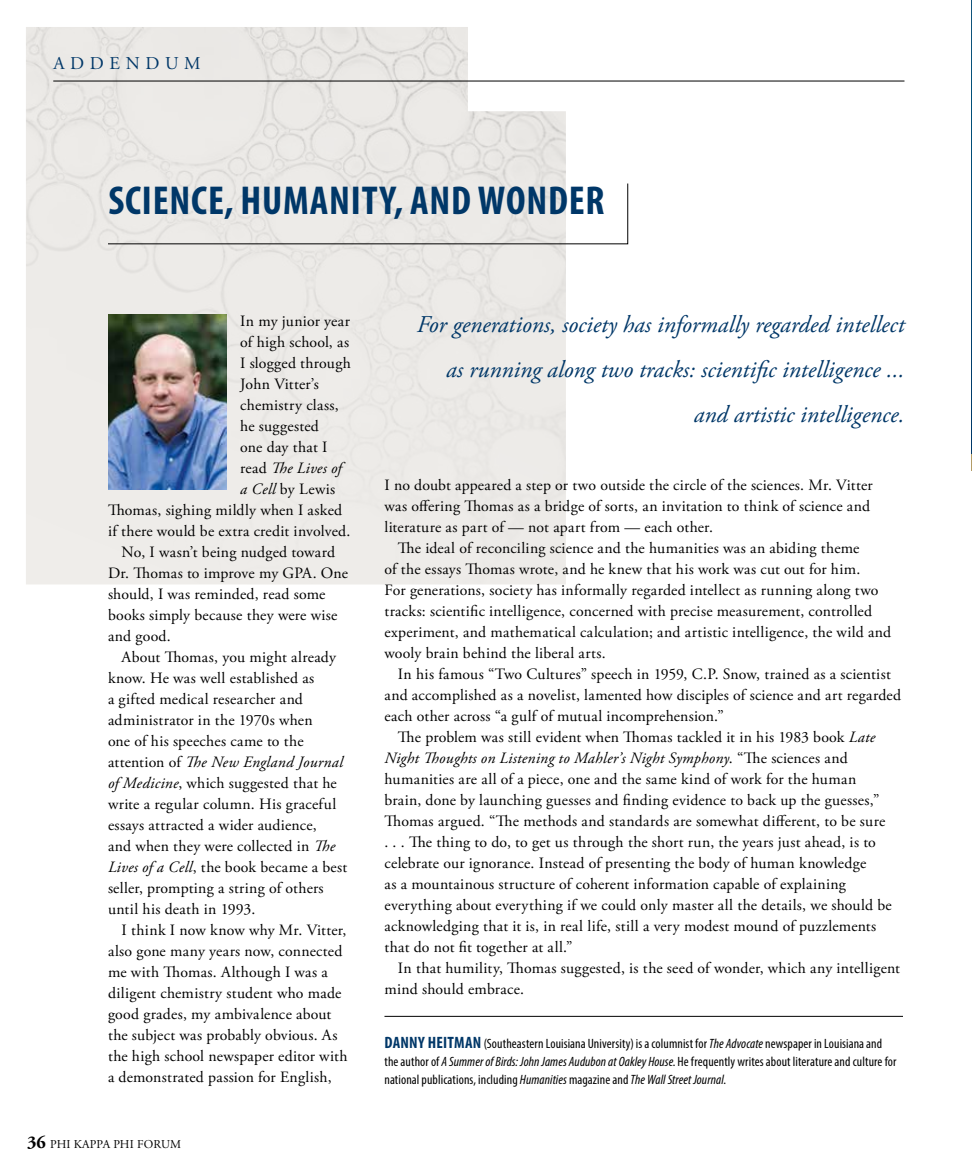
<style>
.page{position:relative;width:972px;height:1175px;background:#fff}
.page>*{position:absolute;margin:0;border:0;box-sizing:border-box;transform-origin:0 0}
.t1{font:700 condensed 40.5px "Myriad Pro";letter-spacing:.02em;color:#003768}
.t2{font:italic 24px/45px "Adobe Garamond Pro";color:#003768;text-align:right}
.t3{font:18px "Adobe Garamond Pro";letter-spacing:.315em;color:#003768}
.t4{font:15.75px/21px "Adobe Garamond Pro";letter-spacing:.015em;color:#000}
.t5{font:italic 15.75px "Adobe Garamond Pro";letter-spacing:.015em;color:#000}
.t6{font:condensed 13.5px/18px "Myriad Pro";letter-spacing:.005em;color:#000}
.t7{font:12px "Adobe Garamond Pro";letter-spacing:.015em;color:#000}
.s1{font-style:normal}
.s2{font-style:italic}
.s3{font-weight:700;font-size:18px}
.s4{font-weight:700;font-size:16.5px;color:#003768}
</style>
<div class="page">
<img style="left:26px;top:27px;width:540px;height:557px">
<img style="left:108px;top:315px;width:119px;height:175px">
<hr style="left:384px;top:1016px;width:519px;height:1px;background:#000">
<hr style="left:53px;top:81px;width:851px;height:1px;background:#000">
<svg style="left:107px;top:183px;width:521px;height:61px;background:#e9e7e5"></svg>
<hr style="left:971px;top:306px;width:1px;height:165px;background:#b39c67">
<svg style="left:971px;top:0;width:1px;height:454px"></svg>
<p class="t3" style="left:53px;top:52px;width:149px">ADDENDUM</p>
<h1 class="t1" style="left:108px;top:175px;width:498px">SCIENCE, HUMANITY, AND WONDER</h1>
<p class="t4" style="left:240px;top:311px;width:111px">In my junior year</p>
<p class="t4" style="left:240px;top:332px;width:110px">of high school, as</p>
<p class="t4" style="left:240px;top:353px;width:112px">I slogged through</p>
<p class="t4" style="left:240px;top:374px;width:80px">John Vitter’s</p>
<p class="t4" style="left:240px;top:395px;width:100px">chemistry class,</p>
<p class="t4" style="left:240px;top:416px;width:80px">he suggested</p>
<p class="t4" style="left:240px;top:437px;width:89px">one day that I</p>
<p class="t5" style="left:240px;top:459px;width:103px"><span class="s1">read</span> The Lives of</p>
<p class="t4" style="left:240px;top:479px;width:97px"><span class="s2">a Cell</span> by Lewis</p>
<p class="t4" style="left:108px;top:500px;width:236px">Thomas, sighing mildly when I asked</p>
<p class="t4" style="left:108px;top:521px;width:244px">if there would be extra credit involved.</p>
<p class="t4" style="left:121px;top:542px;width:215px">No, I wasn’t being nudged toward</p>
<p class="t4" style="left:108px;top:563px;width:242px">Dr. Thomas to improve my GPA. One</p>
<p class="t4" style="left:108px;top:584px;width:219px">should, I was reminded, read some</p>
<p class="t4" style="left:108px;top:605px;width:231px">books simply because they were wise</p>
<p class="t4" style="left:108px;top:626px;width:64px">and good.</p>
<p class="t4" style="left:121px;top:647px;width:216px">About Thomas, you might already</p>
<p class="t4" style="left:108px;top:668px;width:208px">know. He was well established as</p>
<p class="t4" style="left:108px;top:689px;width:197px">a gifted medical researcher and</p>
<p class="t4" style="left:108px;top:710px;width:206px">administrator in the 1970s when</p>
<p class="t4" style="left:108px;top:731px;width:197px">one of his speeches came to the</p>
<p class="t5" style="left:108px;top:752px;width:236px"><span class="s1">attention of</span> The New England Journal</p>
<p class="t4" style="left:108px;top:773px;width:230px"><span class="s2">of Medicine</span>, which suggested that he</p>
<p class="t4" style="left:108px;top:794px;width:230px">write a regular column. His graceful</p>
<p class="t4" style="left:108px;top:815px;width:210px">essays attracted a wider audience,</p>
<p class="t4" style="left:108px;top:836px;width:229px">and when they were collected in <span class="s2">The</span></p>
<p class="t4" style="left:108px;top:857px;width:241px"><span class="s2">Lives of a Cell</span>, the book became a best</p>
<p class="t4" style="left:108px;top:878px;width:217px">seller, prompting a string of others</p>
<p class="t4" style="left:108px;top:899px;width:149px">until his death in 1993.</p>
<p class="t4" style="left:121px;top:920px;width:227px">I think I now know why Mr. Vitter,</p>
<p class="t4" style="left:108px;top:941px;width:236px">also gone many years now, connected</p>
<p class="t4" style="left:108px;top:962px;width:221px">me with Thomas. Although I was a</p>
<p class="t4" style="left:108px;top:983px;width:235px">diligent chemistry student who made</p>
<p class="t4" style="left:108px;top:1004px;width:225px">good grades, my ambivalence about</p>
<p class="t4" style="left:108px;top:1025px;width:231px">the subject was probably obvious. As</p>
<p class="t4" style="left:108px;top:1046px;width:241px">the high school newspaper editor with</p>
<p class="t4" style="left:108px;top:1067px;width:225px">a demonstrated passion for English,</p>
<p class="t7" style="left:27px;top:1136px;width:156px"><span class="s3">36</span> PHI KAPPA PHI FORUM</p>
<h2 class="t2" style="left:417px;top:303px;width:489px">For generations, society has informally regarded intellect as running along two tracks: scientific intelligence ... and artistic intelligence.</h2>
<p class="t4" style="left:384px;top:475px;width:490px">I no doubt appeared a step or two outside the circle of the sciences. Mr. Vitter was offering Thomas as a bridge of sorts, an invitation to think of science and literature as part of — not apart from — each other.</p>
<p class="t4" style="left:384px;top:538px;width:508px;text-indent:13px">The ideal of reconciling science and the humanities was an abiding theme<br>of the essays Thomas wrote, and he knew that his work was cut out for him.<br>For generations, society has informally regarded intellect as running along two tracks: scientific intelligence, concerned with precise measurement, controlled experiment, and mathematical calculation; and artistic intelligence, the wild and wooly brain behind the liberal arts.</p>
<p class="t4" style="left:398px;top:664px;width:494px">In his famous “Two Cultures” speech in 1959, C.P. Snow, trained as a scientist</p>
<p class="t4" style="left:384px;top:685px;width:518px">and accomplished as a novelist, lamented how disciples of science and art regarded</p>
<p class="t4" style="left:384px;top:706px;width:341px">each other across “a gulf of mutual incomprehension.”</p>
<p class="t4" style="left:398px;top:727px;width:479px">The problem was still evident when Thomas tackled it in his 1983 book <span class="s2">Late</span></p>
<p class="t5" style="left:384px;top:748px;width:465px">Night Thoughts on Listening to Mahler’s Night Symphony<span class="s1">. “The sciences and</span></p>
<p class="t4" style="left:384px;top:769px;width:473px">humanities are all of a piece, one and the same kind of work for the human</p>
<p class="t4" style="left:384px;top:790px;width:497px">brain, done by launching guesses and finding evidence to back up the guesses,”</p>
<p class="t4" style="left:384px;top:811px;width:502px">Thomas argued. “The methods and standards are somewhat different, to be sure</p>
<p class="t4" style="left:384px;top:832px;width:493px">. . . The thing to do, to get us through the short run, the years just ahead, is to</p>
<p class="t4" style="left:384px;top:853px;width:483px">celebrate our ignorance. Instead of presenting the body of human knowledge</p>
<p class="t4" style="left:384px;top:873px;width:463px">as a mountainous structure of coherent information capable of explaining</p>
<p class="t4" style="left:384px;top:894px;width:509px">everything about everything if we could only master all the details, we should be</p>
<p class="t4" style="left:384px;top:915px;width:493px">acknowledging that it is, in real life, still a very modest mound of puzzlements</p>
<p class="t4" style="left:384px;top:936px;width:190px">that do not fit together at all.”</p>
<p class="t4" style="left:398px;top:957px;width:504px">In that humility, Thomas suggested, is the seed of wonder, which any intelligent</p>
<p class="t4" style="left:384px;top:978px;width:141px">mind should embrace.</p>
<p class="t6" style="left:384px;top:1033px;width:514px"><span class="s4">DANNY HEITMAN</span> (Southeastern Louisiana University) is a columnist for <span class="s2">The Advocate</span> newspaper in Louisiana and the author of <span class="s2">A Summer of Birds: John James Audubon at Oakley House</span>. He frequently writes about literature and culture for national publications, including <span class="s2">Humanities</span> magazine and <span class="s2">The Wall Street Journal</span>.</p>
</div>
